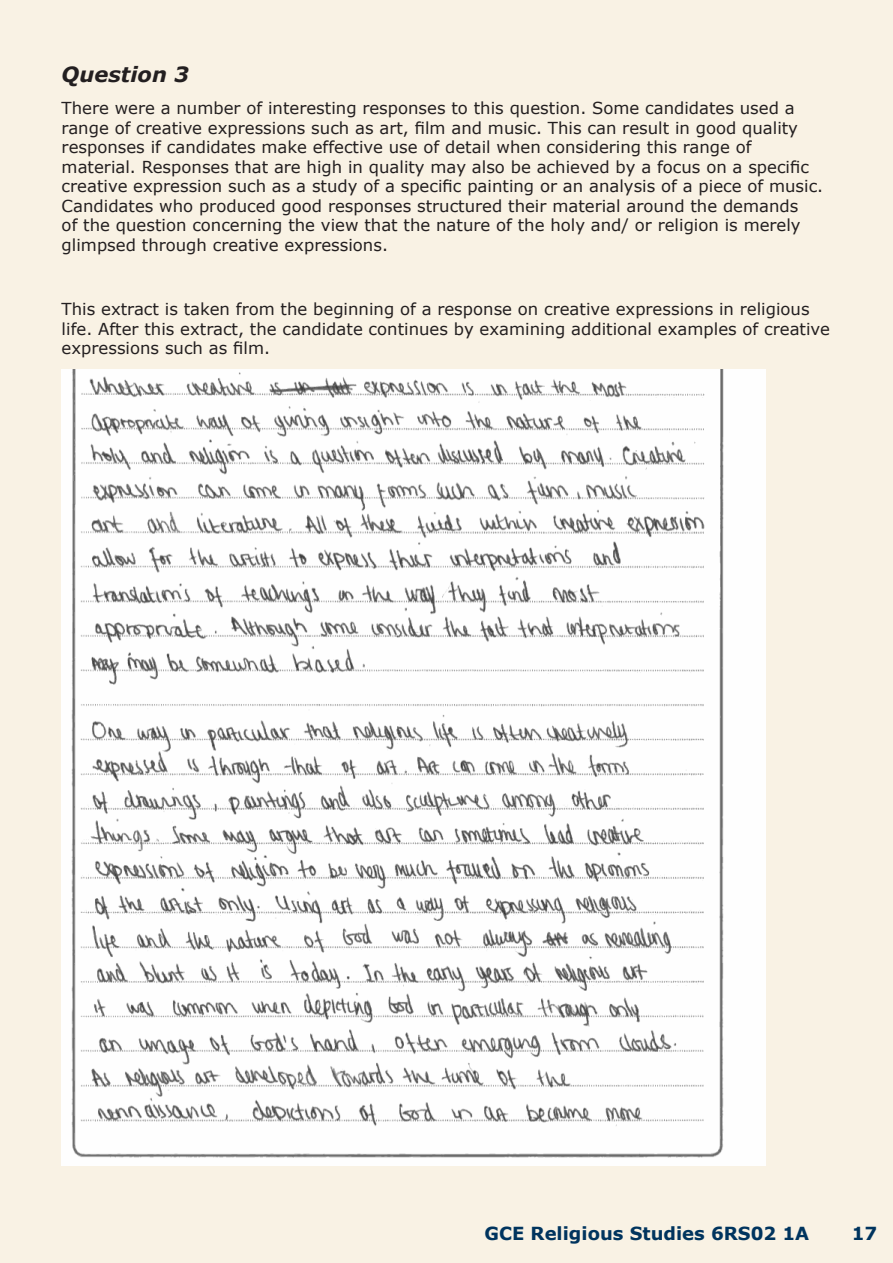
<style>
.page{position:relative;width:893px;height:1263px;background:#f9f2e4}
.page>*{position:absolute;margin:0;border:0;box-sizing:border-box;transform-origin:0 0}
.t1{font:italic 700 21px "Verdana";color:#231f20}
.t2{font:700 18px "Verdana";color:#00345e}
.t3{font:16.5px/19.5px "Verdana";color:#231f20}
</style>
<div class="page">
<img style="left:62px;top:369px;width:703px;height:796px">
<p class="t1" style="left:62px;top:61px;width:129px">Question 3</p>
<p class="t3" style="left:62px;top:98px;width:763px">There were a number of interesting responses to this question. Some candidates used a range of creative expressions such as art, film and music. This can result in good quality responses if candidates make effective use of detail when considering this range of material. Responses that are high in quality may also be achieved by a focus on a specific creative expression such as a study of a specific painting or an analysis of a piece of music.<br>Candidates who produced good responses structured their material around the demands<br>of the question concerning the view that the nature of the holy and/ or religion is merely glimpsed through creative expressions.</p>
<p class="t3" style="left:62px;top:299px;width:770px">This extract is taken from the beginning of a response on creative expressions in religious life. After this extract, the candidate continues by examining additional examples of creative expressions such as film.</p>
<p class="t2" style="left:484px;top:1222px;width:326px">GCE Religious Studies 6RS02 1A</p>
<p class="t2" style="left:852px;top:1222px;width:27px">17</p>
</div>
